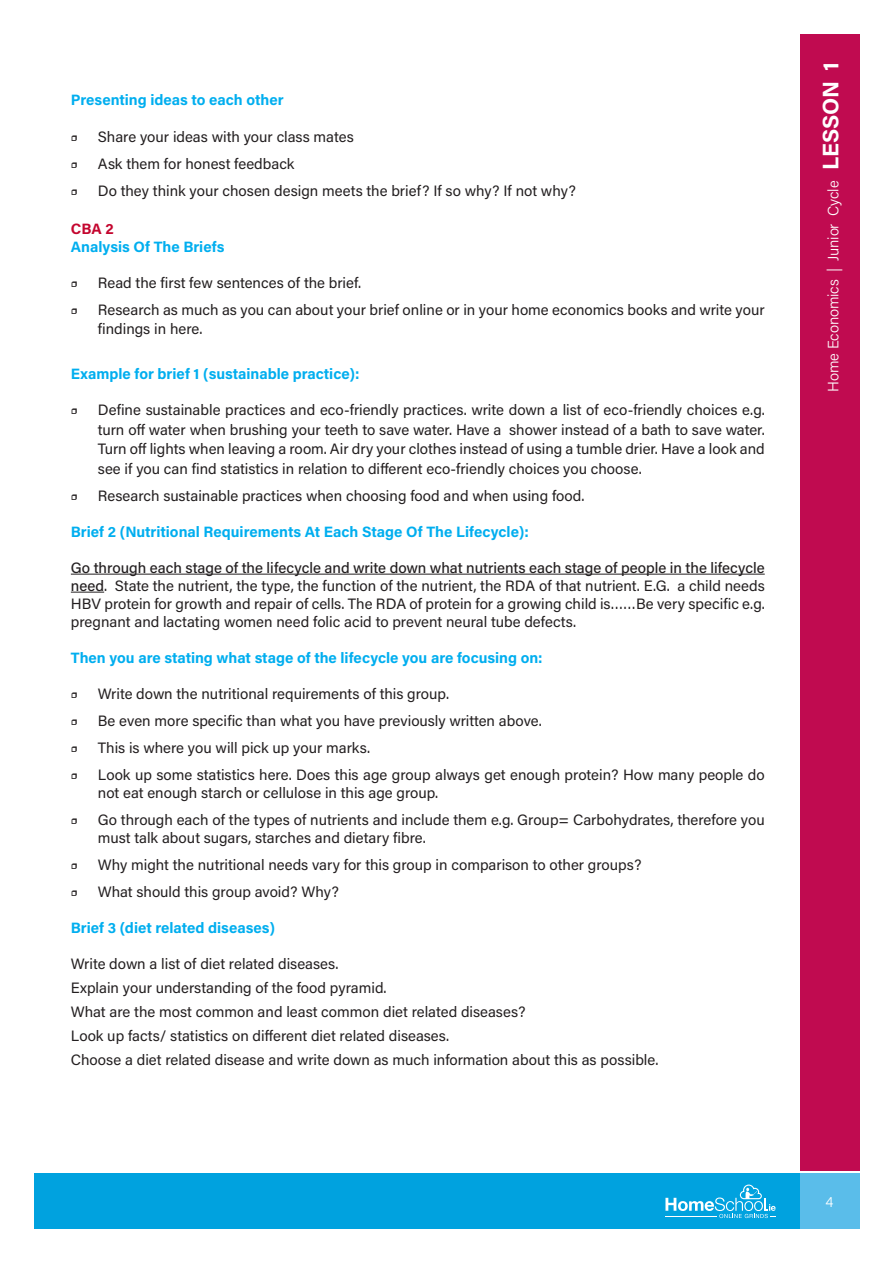
<style>
.page{position:relative;width:893px;height:1263px;background:#fff}
.page>*{position:absolute;margin:0;border:0;box-sizing:border-box;transform-origin:0 0}
.t1{font:15px/18px "Acumin Pro";color:#231f20}
.t2{font:700 15px "Acumin Pro";color:#00aeef}
.t3{font:300 15px "Acumin Pro";letter-spacing:-.01em;color:#fff}
.t4{font:700 15px "Acumin Pro";color:#c4062f}
.s1{font-weight:500}
.s2{font-weight:700;font-size:22.5px}
</style>
<div class="page">
<div style="left:793px;top:1174px;width:66px;height:55px;background:#5abdea"></div>
<div style="left:34px;top:1174px;width:766px;height:55px;background:#00a2df"></div>
<svg style="left:665px;top:1184px;width:111px;height:34px"></svg>
<div style="left:800px;top:34px;width:59px;height:1137px;background:#c00b50"></div>
<hr style="left:71px;top:574px;width:694px;height:1px;background:#231f20">
<hr style="left:71px;top:592px;width:33px;height:1px;background:#231f20">
<p class="t2" style="left:71px;top:89px;width:214px">Presenting ideas to each other</p>
<p class="t1" style="left:71px;top:128px;width:9px">❒</p>
<p class="t1" style="left:98px;top:128px;width:257px">Share your ideas with your class mates</p>
<p class="t1" style="left:71px;top:155px;width:9px">❒</p>
<p class="t1" style="left:98px;top:155px;width:198px">Ask them for honest feedback</p>
<p class="t1" style="left:71px;top:182px;width:9px">❒</p>
<p class="t1" style="left:98px;top:182px;width:480px">Do they think your chosen design meets the brief? If so why? If not why?</p>
<p class="t4" style="left:71px;top:218px;width:44px">CBA 2</p>
<p class="t2" style="left:71px;top:236px;width:155px">Analysis Of The Briefs</p>
<p class="t1" style="left:71px;top:273px;width:9px">❒</p>
<p class="t1" style="left:98px;top:273px;width:265px">Read the first few sentences of the brief.</p>
<p class="t1" style="left:71px;top:300px;width:9px">❒</p>
<p class="t1" style="left:98px;top:299px;width:668px;line-height:19.5px">Research as much as you can about your brief online or in your home economics books and write your findings in here.</p>
<p class="t2" style="left:71px;top:364px;width:290px">Example for brief 1 (sustainable practice):</p>
<p class="t1" style="left:71px;top:401px;width:9px">❒</p>
<p class="t1" style="left:98px;top:400px;width:668px;line-height:19.5px;text-align:justify">Define sustainable practices and eco-friendly practices. write down a list of eco-friendly choices e.g. turn off water when brushing your teeth to save water. Have a shower instead of a bath to save water.<br>Turn off lights when leaving a room. Air dry your clothes instead of using a tumble drier. Have a look and see if you can find statistics in relation to different eco-friendly choices you choose.</p>
<p class="t1" style="left:71px;top:486px;width:9px">❒</p>
<p class="t1" style="left:98px;top:486px;width:488px">Research sustainable practices when choosing food and when using food.</p>
<p class="t2" style="left:71px;top:521px;width:459px">Brief 2 (Nutritional Requirements At Each Stage Of The Lifecycle):</p>
<p class="t1" style="left:71px;top:558px;width:695px;text-align:justify"><span class="s1">Go through each stage of the lifecycle and write down what nutrients each stage of people in the lifecycle need</span>. State the nutrient, the type, the function of the nutrient, the RDA of that nutrient. E.G. a child needs HBV protein for growth and repair of cells. The RDA of protein for a growing child is……Be very specific e.g. pregnant and lactating women need folic acid to prevent neural tube defects.</p>
<p class="t2" style="left:71px;top:647px;width:473px">Then you are stating what stage of the lifecycle you are focusing on:</p>
<p class="t1" style="left:71px;top:684px;width:9px">❒</p>
<p class="t1" style="left:98px;top:684px;width:353px">Write down the nutritional requirements of this group.</p>
<p class="t1" style="left:71px;top:711px;width:9px">❒</p>
<p class="t1" style="left:98px;top:711px;width:446px">Be even more specific than what you have previously written above.</p>
<p class="t1" style="left:71px;top:738px;width:9px">❒</p>
<p class="t1" style="left:98px;top:738px;width:274px">This is where you will pick up your marks.</p>
<p class="t1" style="left:71px;top:765px;width:9px">❒</p>
<p class="t1" style="left:98px;top:765px;width:668px">Look up some statistics here. Does this age group always get enough protein? How many people do not eat enough starch or cellulose in this age group.</p>
<p class="t1" style="left:71px;top:810px;width:9px">❒</p>
<p class="t1" style="left:98px;top:810px;width:668px">Go through each of the types of nutrients and include them e.g. Group= Carbohydrates, therefore you must talk about sugars, starches and dietary fibre.</p>
<p class="t1" style="left:71px;top:855px;width:9px">❒</p>
<p class="t1" style="left:98px;top:855px;width:545px">Why might the nutritional needs vary for this group in comparison to other groups?</p>
<p class="t1" style="left:71px;top:882px;width:9px">❒</p>
<p class="t1" style="left:98px;top:882px;width:243px">What should this group avoid? Why?</p>
<p class="t2" style="left:71px;top:917px;width:206px">Brief 3 (diet related diseases)</p>
<p class="t1" style="left:71px;top:954px;width:269px">Write down a list of diet related diseases.</p>
<p class="t1" style="left:71px;top:978px;width:317px">Explain your understanding of the food pyramid.</p>
<p class="t1" style="left:71px;top:1002px;width:456px">What are the most common and least common diet related diseases?</p>
<p class="t1" style="left:71px;top:1026px;width:380px">Look up facts/ statistics on different diet related diseases.</p>
<p class="t1" style="left:71px;top:1050px;width:589px">Choose a diet related disease and write down as much information about this as possible.</p>
<p class="t3" style="left:823px;top:392px;width:331px;rotate:-90deg">Home Economics | Junior Cycle <span class="s2">LESSON 1</span></p>
<p class="t3" style="left:825px;top:1192px;width:9px">4</p>
</div>
